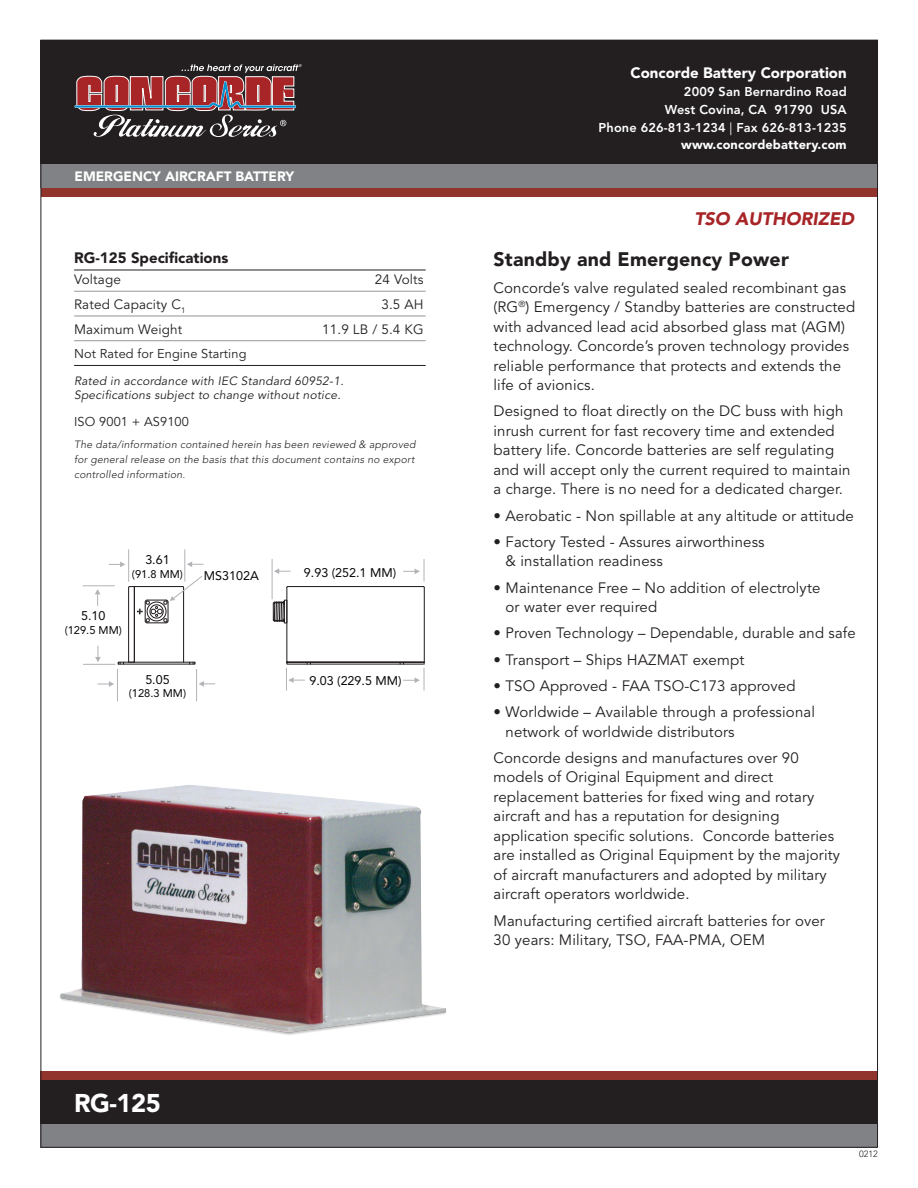
<style>
.page{position:relative;width:918px;height:1188px;background:#fff}
.page>*{position:absolute;margin:0;border:0;box-sizing:border-box;transform-origin:0 0}
.t1{font:900 25.5px "Avenir LT Std";color:#fff}
.t2{font:900 19.5px "Avenir LT Std";letter-spacing:.01em;color:#231f20}
.t3{font:italic 900 18px "Avenir LT Std";color:#a72427}
.t4{font:15px/19.5px "Avenir LT Std";letter-spacing:.01em;color:#231f20}
.t5{font:900 15px "Avenir LT Std";color:#fff}
.t6{font:900 15px "Avenir LT Std";color:#231f20}
.t7{font:13.5px "Avenir LT Std";letter-spacing:.01em;color:#231f20}
.t8{font:900 13.5px "Avenir LT Std";color:#fff}
.t9{font:800 12.75px/18px "Avenir LT Std";letter-spacing:.01em;color:#fff;text-align:right}
.t10{font:12.75px "Avenir LT Std";letter-spacing:.01em;color:#231f20}
.t11{font:900 12.75px "Avenir LT Std";letter-spacing:.01em;color:#fff}
.t12{font:12.45px "Avenir LT Std";color:#050504}
.t13{font:italic 12px/13.5px "Avenir LT Std";letter-spacing:.02em;color:#231f20}
.t14{font:11.1px "Avenir LT Std";color:#050504}
.t15{font:italic 300 10.5px/15px "Avenir LT Std";letter-spacing:.02em;color:#231f20;text-align:justify}
.t16{font:300 9px "Avenir LT Std";color:#231f20}
.s1{font-weight:400}
</style>
<div class="page">
<div style="left:41px;top:187px;width:837px;height:10px;background:#92342e"></div>
<div style="left:41px;top:40px;width:837px;height:124px;background:#231f20"></div>
<div style="left:41px;top:164px;width:837px;height:23px;background:#808285"></div>
<hr style="left:74px;top:270px;width:352px;height:1px;background:#231f20">
<hr style="left:74px;top:291px;width:352px;height:1px;background:#939598">
<hr style="left:74px;top:316px;width:352px;height:1px;background:#939598">
<hr style="left:74px;top:340px;width:352px;height:1px;background:#939598">
<hr style="left:74px;top:365px;width:352px;height:1px;background:#231f20">
<hr style="left:128px;top:550px;width:1px;height:31px;background:#b2b3b7">
<svg style="left:109px;top:562px;width:16px;height:5px"></svg>
<svg style="left:272px;top:559px;width:153px;height:131px"></svg>
<hr style="left:184px;top:550px;width:1px;height:31px;background:#b2b3b7">
<svg style="left:187px;top:561px;width:16px;height:6px"></svg>
<hr style="left:117px;top:669px;width:1px;height:32px;background:#b2b3b7">
<svg style="left:98px;top:681px;width:16px;height:6px"></svg>
<hr style="left:196px;top:669px;width:1px;height:32px;background:#b2b3b7">
<svg style="left:199px;top:681px;width:16px;height:6px"></svg>
<hr style="left:83px;top:585px;width:32px;height:1px;background:#b2b3b7">
<svg style="left:95px;top:589px;width:5px;height:16px"></svg>
<hr style="left:83px;top:664px;width:32px;height:1px;background:#b2b3b7">
<svg style="left:95px;top:646px;width:6px;height:16px"></svg>
<svg style="left:118px;top:575px;width:84px;height:90px"></svg>
<div style="left:40px;top:1071px;width:838px;height:9px;background:#92342e"></div>
<div style="left:40px;top:1080px;width:838px;height:68px;background:#231f20"></div>
<div style="left:40px;top:1125px;width:838px;height:23px;background:#808285"></div>
<img style="left:40px;top:752px;width:406px;height:304px">
<svg style="left:74px;top:64px;width:228px;height:73px"></svg>
<p class="t8" style="left:75px;top:168px;width:221px">EMERGENCY AIRCRAFT BATTERY</p>
<p class="t6" style="left:74px;top:249px;width:156px">RG-125 Specifications</p>
<p class="t7" style="left:74px;top:272px;width:48px">Voltage</p>
<p class="t7" style="left:375px;top:272px;width:50px">24 Volts</p>
<p class="t7" style="left:74px;top:296px;width:113px">Rated Capacity C<sub>1</sub></p>
<p class="t7" style="left:381px;top:296px;width:44px">3.5 AH</p>
<p class="t7" style="left:74px;top:321px;width:110px">Maximum Weight</p>
<p class="t7" style="left:322px;top:321px;width:103px">11.9 LB / 5.4 KG</p>
<p class="t10" style="left:74px;top:347px;width:174px">Not Rated for Engine Starting</p>
<p class="t13" style="left:74px;top:375px;width:271px">Rated in accordance with IEC Standard 60952-1.<br>Specifications subject to change without notice.</p>
<p class="t10" style="left:74px;top:414px;width:116px">ISO 9001 + AS9100</p>
<p class="t15" style="left:74px;top:437px;width:343px">The data/information contained herein has been reviewed &amp; approved for general release on the basis that this document contains no export controlled information.</p>
<p class="t12" style="left:145px;top:553px;width:26px">3.61</p>
<p class="t14" style="left:132px;top:567px;width:53px">(91.8 MM)</p>
<p class="t12" style="left:81px;top:609px;width:26px">5.10</p>
<p class="t14" style="left:65px;top:623px;width:59px">(129.5 MM)</p>
<p class="t12" style="left:145px;top:672px;width:26px">5.05</p>
<p class="t14" style="left:129px;top:687px;width:59px">(128.3 MM)</p>
<p class="t12" style="left:204px;top:568px;width:56px">MS3102A</p>
<p class="t12" style="left:304px;top:565px;width:94px">9.93 (252.1 MM)</p>
<p class="t12" style="left:309px;top:673px;width:94px">9.03 (229.5 MM)</p>
<p class="t1" style="left:74px;top:1088px;width:88px">RG-125</p>
<p class="t5" style="left:630px;top:64px;width:218px">Concorde Battery Corporation</p>
<p class="t9" style="left:599px;top:83px;width:250px">2009 San Bernardino Road<br>West Covina, CA 91790 USA<br>Phone 626-813-1234 <span class="s1">|</span> Fax 626-813-1235</p>
<p class="t11" style="left:681px;top:136px;width:167px">www.concordebattery.com</p>
<p class="t3" style="left:694px;top:208px;width:161px">TSO AUTHORIZED</p>
<p class="t2" style="left:494px;top:248px;width:297px">Standby and Emergency Power</p>
<p class="t4" style="left:494px;top:278px;width:363px">Concorde’s valve regulated sealed recombinant gas (RG<sup>®</sup>) Emergency / Standby batteries are constructed with advanced lead acid absorbed glass mat (AGM) technology. Concorde’s proven technology provides reliable performance that protects and extends the life of avionics.</p>
<p class="t4" style="left:494px;top:402px;width:358px">Designed to float directly on the DC buss with high inrush current for fast recovery time and extended battery life. Concorde batteries are self regulating and will accept only the current required to maintain a charge. There is no need for a dedicated charger.</p>
<p class="t4" style="left:494px;top:506px;width:362px">• Aerobatic - Non spillable at any altitude or attitude</p>
<p class="t4" style="left:506px;top:532px;width:261px;text-indent:-12px">• Factory Tested - Assures airworthiness &amp; installation readiness</p>
<p class="t4" style="left:506px;top:578px;width:316px;text-indent:-12px">• Maintenance Free – No addition of electrolyte or water ever required</p>
<p class="t4" style="left:494px;top:624px;width:364px">• Proven Technology – Dependable, durable and safe</p>
<p class="t4" style="left:494px;top:650px;width:252px">• Transport – Ships HAZMAT exempt</p>
<p class="t4" style="left:494px;top:676px;width:304px">• TSO Approved - FAA TSO-C173 approved</p>
<p class="t4" style="left:506px;top:703px;width:311px;text-indent:-12px">• Worldwide – Available through a professional network of worldwide distributors</p>
<p class="t4" style="left:494px;top:748px;width:348px">Concorde designs and manufactures over 90 models of Original Equipment and direct replacement batteries for fixed wing and rotary aircraft and has a reputation for designing application specific solutions. Concorde batteries are installed as Original Equipment by the majority of aircraft manufacturers and adopted by military aircraft operators worldwide.</p>
<p class="t4" style="left:494px;top:911px;width:333px">Manufacturing certified aircraft batteries for over<br>30 years: Military, TSO, FAA-PMA, OEM</p>
<p class="t16" style="left:859px;top:1149px;width:20px">0212</p>
</div>
